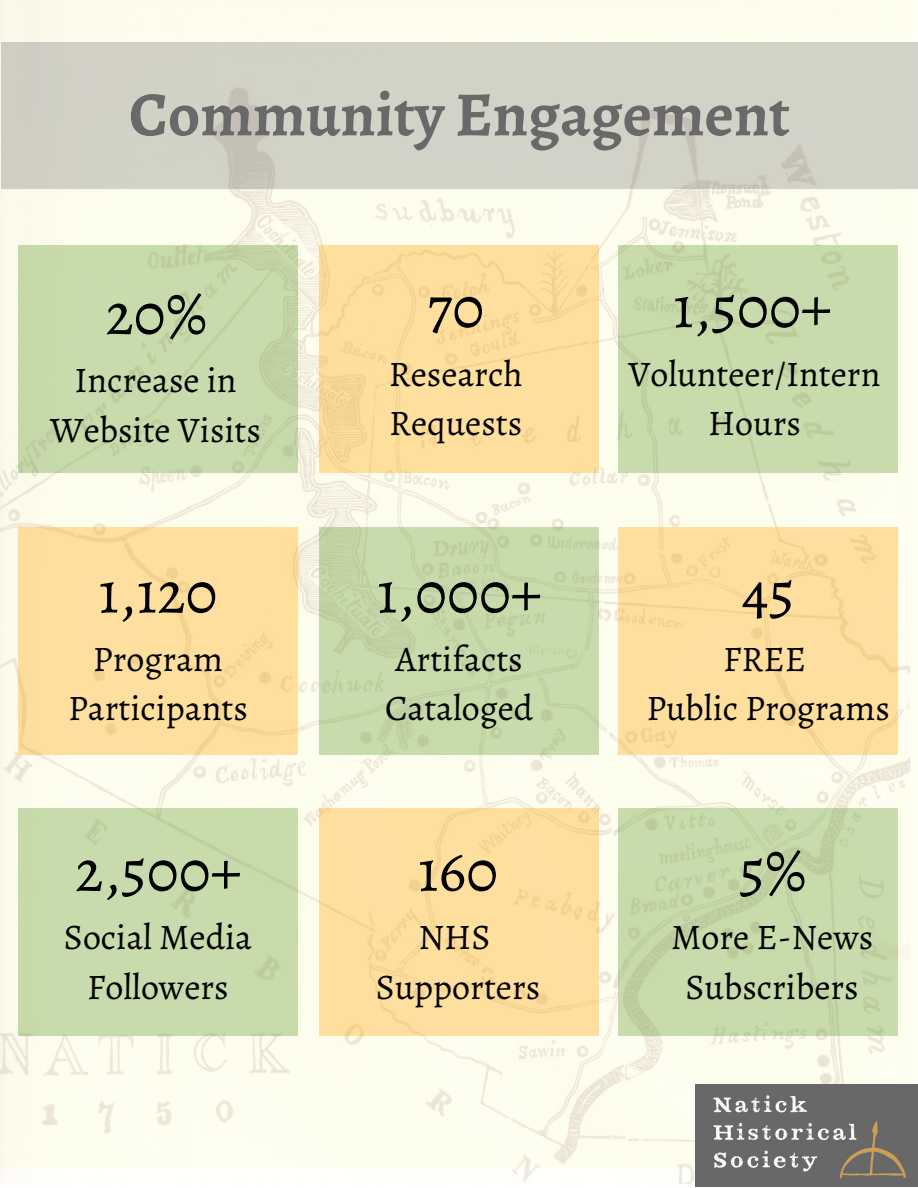
<style>
.page{position:relative;width:918px;height:1188px;background:#fff}
.page>*{position:absolute;margin:0;border:0;box-sizing:border-box;transform-origin:0 0}
.t1{font:700 63px "Alegreya";color:#696969}
.t2{font:60px "Alegreya";color:#000}
.t3{font:36px/49.5px "Alegreya";color:#000;text-align:center}
</style>
<div class="page">
<img style="left:0;top:0;width:918px;height:1184px">
<img style="left:695px;top:1084px;width:223px;height:103px">
<div style="left:1px;top:42px;width:917px;height:146px;background:#d2d2c7"></div>
<div style="left:18px;top:245px;width:280px;height:228px;background:linear-gradient(to right,#c7daab,#c5d7a9)"></div>
<div style="left:319px;top:245px;width:280px;height:228px;background:#fedf9d"></div>
<div style="left:618px;top:245px;width:280px;height:228px;background:linear-gradient(to right,#c5d8a8,#c7dbac)"></div>
<div style="left:319px;top:527px;width:280px;height:228px;background:linear-gradient(to right,#c4d6a7,#c6d9aa)"></div>
<div style="left:18px;top:527px;width:280px;height:228px;background:#fedf9d"></div>
<div style="left:618px;top:527px;width:280px;height:228px;background:#fedf9e"></div>
<div style="left:18px;top:808px;width:280px;height:228px;background:#c7dbac"></div>
<div style="left:319px;top:808px;width:280px;height:228px;background:#fedf9d"></div>
<div style="left:618px;top:808px;width:280px;height:228px;background:linear-gradient(to right,#c5d7a8,#c6d9aa)"></div>
<h1 class="t1" style="left:129px;top:71px;width:663px">Community Engagement</h1>
<h2 class="t2" style="left:105px;top:273px;width:102px">20%</h2>
<p class="t3" style="left:50px;top:356px;width:212px">Increase in<br>Website Visits</p>
<h2 class="t2" style="left:98px;top:551px;width:121px">1,120</h2>
<p class="t3" style="left:68px;top:634px;width:181px">Program<br>Participants</p>
<h2 class="t2" style="left:75px;top:830px;width:168px">2,500+</h2>
<p class="t3" style="left:64px;top:912px;width:189px">Social Media<br>Followers</p>
<h2 class="t2" style="left:427px;top:266px;width:59px">70</h2>
<p class="t3" style="left:389px;top:349px;width:135px;text-align:left">Research<br>Requests</p>
<h2 class="t2" style="left:377px;top:551px;width:166px">1,000+</h2>
<p class="t3" style="left:385px;top:634px;width:150px;text-align:left">Artifacts<br>Cataloged</p>
<h2 class="t2" style="left:418px;top:830px;width:82px">160</h2>
<p class="t3" style="left:376px;top:912px;width:166px">NHS<br>Supporters</p>
<h2 class="t2" style="left:673px;top:266px;width:160px">1,500+</h2>
<p class="t3" style="left:629px;top:349px;width:253px">Volunteer/Intern<br>Hours</p>
<h2 class="t2" style="left:742px;top:551px;width:54px">45</h2>
<p class="t3" style="left:646px;top:634px;width:245px">FREE<br>Public Programs</p>
<h2 class="t2" style="left:739px;top:830px;width:68px">5%</h2>
<p class="t3" style="left:671px;top:912px;width:204px">More E-News<br>Subscribers</p>
</div>
